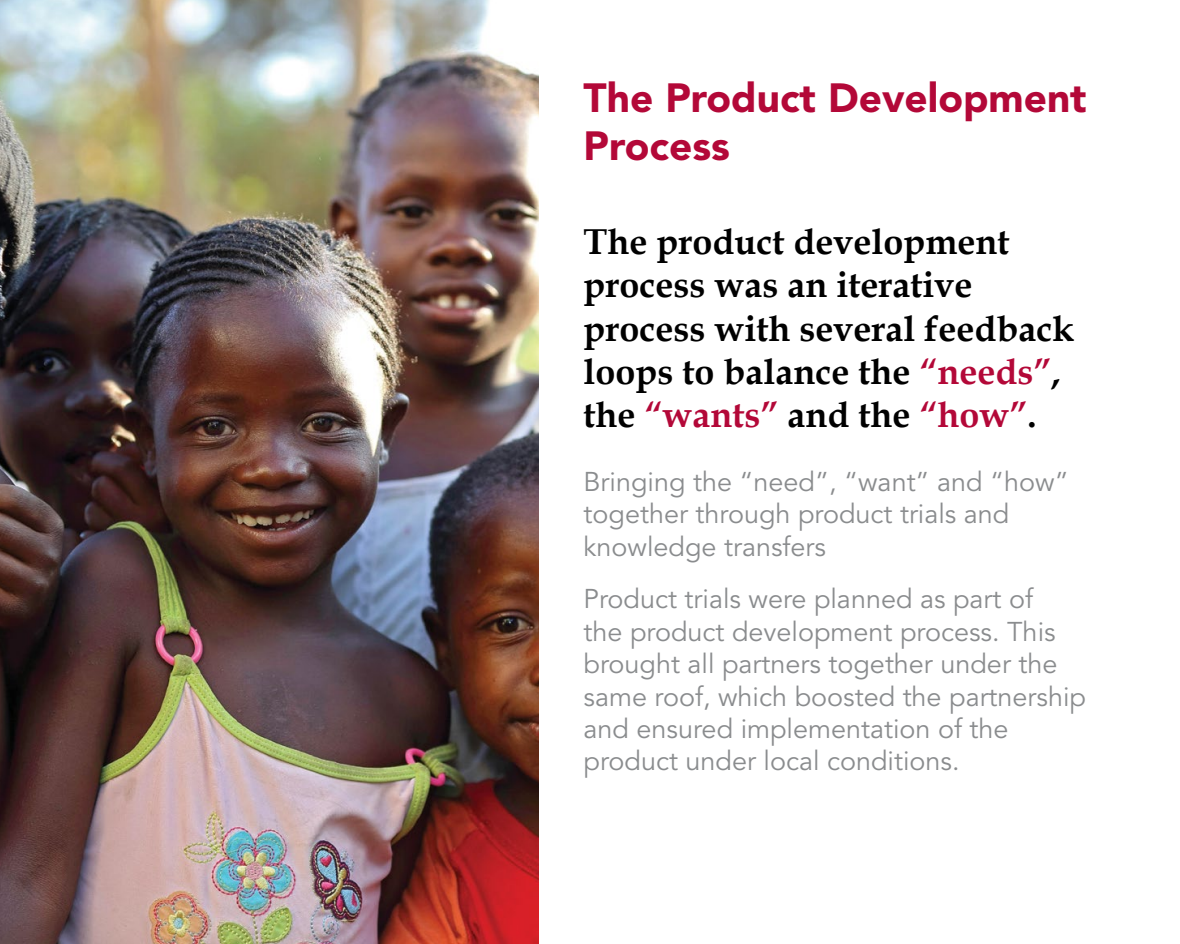
<style>
.page{position:relative;width:1180px;height:944px;background:#fff}
.page>*{position:absolute;margin:0;border:0;box-sizing:border-box;transform-origin:0 0}
.head_1{font:900 40.5px/48.6px "Avenir";color:#b30838}
.quote_large{font:700 36px/43.2px "Book Antiqua";color:#000}
.splash_text{font:27px/32.4px "Avenir";color:#8a8c8e}
.s1{color:#b30838}
</style>
<div class="page">
<img style="left:0;top:0;width:539px;height:944px">
<p class="head_1" style="left:584px;top:73px;width:505px">The Product Development<br>Process</p>
<p class="quote_large" style="left:584px;top:220px;width:492px">The product development process was an iterative process with several feedback loops to balance the <span class="s1">“needs”</span>, the <span class="s1">“wants”</span> and the <span class="s1">“how”</span>.</p>
<p class="splash_text" style="left:584px;top:466px;width:487px">Bringing the “need”, “want” and “how” together through product trials and knowledge transfers</p>
<p class="splash_text" style="left:584px;top:584px;width:504px">Product trials were planned as part of<br>the product development process. This brought all partners together under the same roof, which boosted the partnership and ensured implementation of the product under local conditions.</p>
</div>
